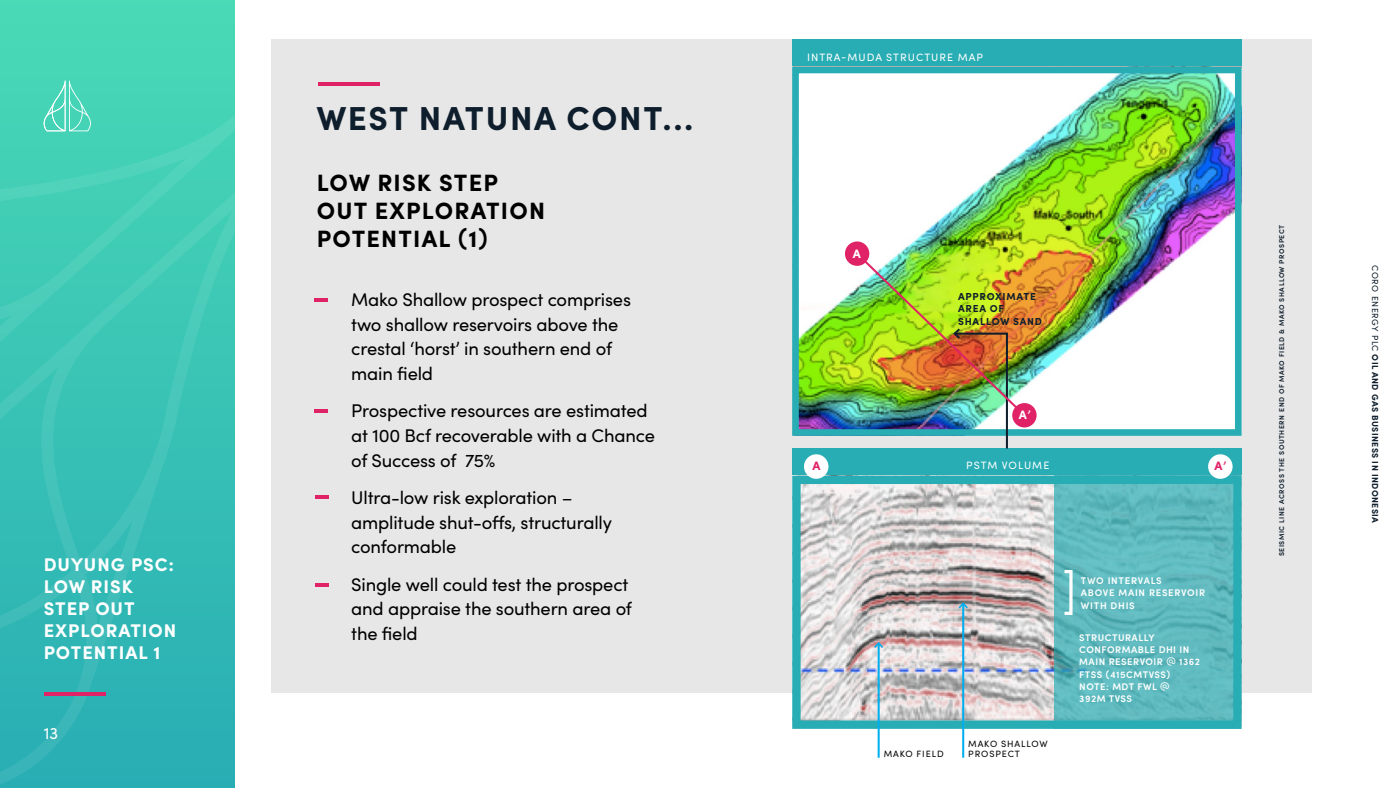
<style>
.page{position:relative;width:1400px;height:788px;background:#fff}
.page>*{position:absolute;margin:0;border:0;box-sizing:border-box;transform-origin:0 0}
.t1{font:700 33.25px "Sofia Pro";letter-spacing:.05em;color:#0f1e2c}
.t2{font:700 23.62px/28px "Sofia Pro";letter-spacing:.05em;color:#000}
.t3{font:18.38px/24.5px "Sofia Pro";letter-spacing:-.01em;color:#000}
.t4{font:700 18.38px/22.1px "Sofia Pro";letter-spacing:.05em;color:#fff}
.t5{font:16.62px "Sofia Pro";color:#fff}
.t6{font:700 12.16px "Sofia Pro";color:#fff}
.t7{font:700 12.16px "Sofia Pro";color:#e02266}
.t8{font:10.67px "Sofia Pro";letter-spacing:.095em;color:#fff}
.t9{font:700 10.15px/12.2px "Sofia Pro";letter-spacing:.075em;color:#0f1e2c}
.t10{font:600 9.62px/12.2px "Sofia Pro";letter-spacing:.05em;color:#fff}
.t11{font:600 9.62px/12.9px "Sofia Pro";letter-spacing:.075em;color:#fff}
.t12{font:9.1px "Sofia Pro";letter-spacing:.095em;color:#000}
.t13{font:700 8.75px "Sofia Pro";letter-spacing:.05em;color:#0f1e2c}
.t14{font:600 7px "Sofia Pro";letter-spacing:.075em;color:#0f1e2c}
.s1{font-weight:400}
</style>
<div class="page">
<div style="left:0;top:0;width:234px;height:788px;background:#47d6b6"></div>
<svg style="left:43px;top:115px;width:192px;height:43px"></svg>
<svg style="left:0;top:158px;width:281px;height:630px"></svg>
<svg style="left:0;top:388px;width:105px;height:150px;background:#38c0b5"></svg>
<hr style="left:44px;top:692px;width:62px;height:3px;background:#e02266">
<svg style="left:44px;top:80px;width:47px;height:51px"></svg>
<div style="left:271px;top:39px;width:1041px;height:653px;background:#e7e7e7"></div>
<hr style="left:318px;top:82px;width:62px;height:3px;background:#e02266">
<hr style="left:314px;top:298px;width:14px;height:4px;background:#e02266">
<hr style="left:315px;top:495px;width:14px;height:3px;background:#e02266">
<hr style="left:314px;top:409px;width:14px;height:3px;background:#e02266">
<hr style="left:315px;top:583px;width:14px;height:3px;background:#e02266">
<div style="left:792px;top:40px;width:449px;height:28px;background:#28adb4"></div>
<div style="left:792px;top:448px;width:449px;height:36px;background:#28adb4"></div>
<img style="left:800px;top:75px;width:434px;height:353px">
<div style="left:792px;top:67px;width:450px;height:369px;border:7px solid #28adb4"></div>
<img style="left:801px;top:484px;width:253px;height:235px">
<div style="left:792px;top:475px;width:450px;height:253px;border:8px solid #28adb4"></div>
<svg style="left:1054px;top:475px;width:187px;height:253px;background:#57b7bc"></svg>
<div style="left:1063px;top:570px;width:10px;height:45px;border:3px solid #fff"></div>
<hr style="left:878px;top:643px;width:2px;height:114px;background:#00aeef">
<svg style="left:872px;top:640px;width:13px;height:9px"></svg>
<hr style="left:962px;top:603px;width:2px;height:154px;background:#00aeef">
<svg style="left:957px;top:601px;width:13px;height:9px"></svg>
<img style="left:854px;top:251px;width:173px;height:198px">
<div style="left:845px;top:241px;width:24px;height:25px;background:#e02266;border-radius:50%"></div>
<div style="left:1012px;top:403px;width:25px;height:24px;background:#e02266;border-radius:50%"></div>
<div style="left:804px;top:454px;width:24px;height:25px;background:#fff;border-radius:50%"></div>
<div style="left:1208px;top:454px;width:25px;height:25px;background:#fff;border-radius:50%"></div>
<p class="t4" style="left:44px;top:552px;width:134px">DUYUNG PSC:<br>LOW RISK<br>STEP OUT<br>EXPLORATION<br>POTENTIAL 1</p>
<p class="t5" style="left:44px;top:721px;width:16px">13</p>
<h1 class="t1" style="left:317px;top:93px;width:378px">WEST NATUNA CONT...</h1>
<p class="t2" style="left:317px;top:167px;width:230px">LOW RISK STEP<br>OUT EXPLORATION<br>POTENTIAL (1)</p>
<p class="t3" style="left:351px;top:286px;width:281px">Mako Shallow prospect comprises two shallow reservoirs above the crestal ‘horst’ in southern end of main field</p>
<p class="t3" style="left:351px;top:398px;width:305px">Prospective resources are estimated at 100 Bcf recoverable with a Chance of Success of 75%</p>
<p class="t3" style="left:351px;top:484px;width:262px">Ultra-low risk exploration – amplitude shut-offs, structurally conformable</p>
<p class="t3" style="left:351px;top:571px;width:282px">Single well could test the prospect and appraise the southern area of the field</p>
<p class="t8" style="left:807px;top:49px;width:177px">INTRA-MUDA STRUCTURE MAP</p>
<p class="t6" style="left:853px;top:244px;width:10px">A</p>
<p class="t9" style="left:958px;top:290px;width:86px">APPROXIMATE<br>AREA OF<br>SHALLOW SAND</p>
<p class="t6" style="left:1019px;top:405px;width:13px">A’</p>
<p class="t7" style="left:813px;top:456px;width:10px">A</p>
<p class="t7" style="left:1215px;top:456px;width:13px">A’</p>
<p class="t8" style="left:966px;top:457px;width:85px">PSTM VOLUME</p>
<p class="t12" style="left:968px;top:737px;width:81px">MAKO SHALLOW</p>
<p class="t12" style="left:884px;top:747px;width:61px">MAKO FIELD</p>
<p class="t12" style="left:968px;top:747px;width:53px">PROSPECT</p>
<p class="t11" style="left:1081px;top:573px;width:126px">TWO INTERVALS<br>ABOVE MAIN RESERVOIR<br>WITH DHIS</p>
<p class="t10" style="left:1079px;top:631px;width:122px">STRUCTURALLY<br>CONFORMABLE DHI IN<br>MAIN RESERVOIR @ 1362<br>FTSS (415CMTVSS)<br>NOTE: MDT FWL @<br>392M TVSS</p>
<p class="t14" style="left:1276px;top:556px;width:333px;rotate:-90deg">SEISMIC LINE ACROSS THE SOUTHERN END OF MAKO FIELD &amp; MAKO SHALLOW PROSPECT</p>
<p class="t13" style="left:1382px;top:265px;width:259px;rotate:90deg"><span class="s1">CORO ENERGY PLC</span> OIL AND GAS BUSINESS IN INDONESIA</p>
</div>
